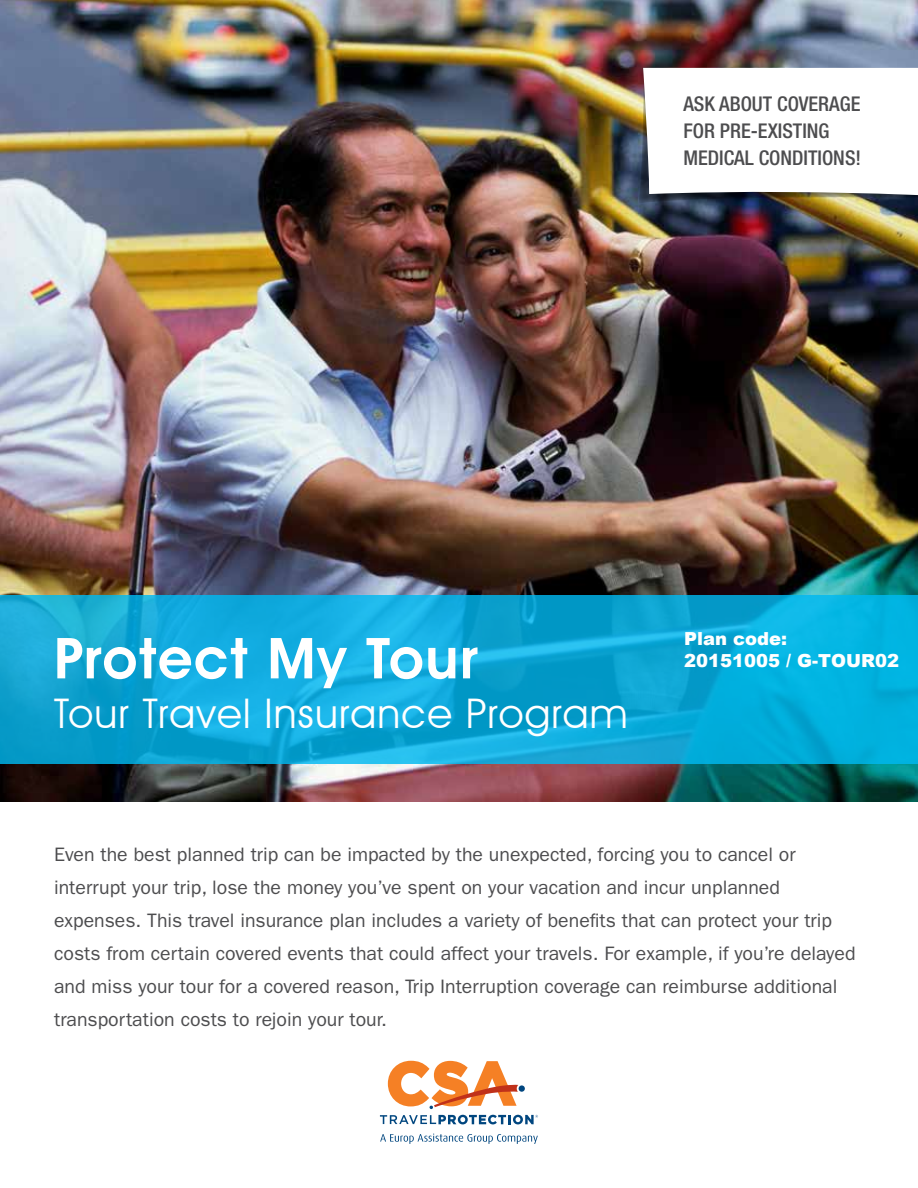
<style>
.page{position:relative;width:918px;height:1188px;background:#fff}
.page>*{position:absolute;margin:0;border:0;box-sizing:border-box;transform-origin:0 0}
.t1{font:600 56.7px "Avant Garde IT Cby BT";letter-spacing:.03em;color:#fff}
.t2{font:40.8px "Avant Garde IT Cby BT";letter-spacing:.03em;color:#fff}
.t3{font:500 condensed 20.4px/27.2px "Helvetica Neue LT Pro";color:#4d4d4f}
.t4{font:19.5px/33px "ITC Franklin Gothic Std";color:#4d4d4f}
.t5{font:900 18px/21.6px "Arial";color:#fff}
</style>
<div class="page">
<img style="left:0;top:0;width:918px;height:801px">
<svg style="left:380px;top:1115px;width:158px;height:9px"></svg>
<svg style="left:388px;top:1061px;width:137px;height:48px"></svg>
<svg style="left:380px;top:1134px;width:158px;height:10px"></svg>
<svg style="left:0;top:595px;width:918px;height:169px;background:#0da9d8"></svg>
<svg style="left:638px;top:68px;width:280px;height:135px"></svg>
<p class="t3" style="left:683px;top:90px;width:179px">ASK ABOUT COVERAGE<br>FOR PRE-EXISTING<br>MEDICAL CONDITIONS!</p>
<h1 class="t1" style="left:54px;top:624px;width:425px">Protect My Tour</h1>
<h2 class="t2" style="left:54px;top:689px;width:575px">Tour Travel Insurance Program</h2>
<p class="t5" style="left:684px;top:627px;width:217px">Plan code:<br>20151005 / G-TOUR02</p>
<p class="t4" style="left:54px;top:838px;width:803px">Even the best planned trip can be impacted by the unexpected, forcing you to cancel or interrupt your trip, lose the money you’ve spent on your vacation and incur unplanned expenses. This travel insurance plan includes a variety of benefits that can protect your trip costs from certain covered events that could affect your travels. For example, if you’re delayed and miss your tour for a covered reason, Trip Interruption coverage can reimburse additional transportation costs to rejoin your tour.</p>
</div>
